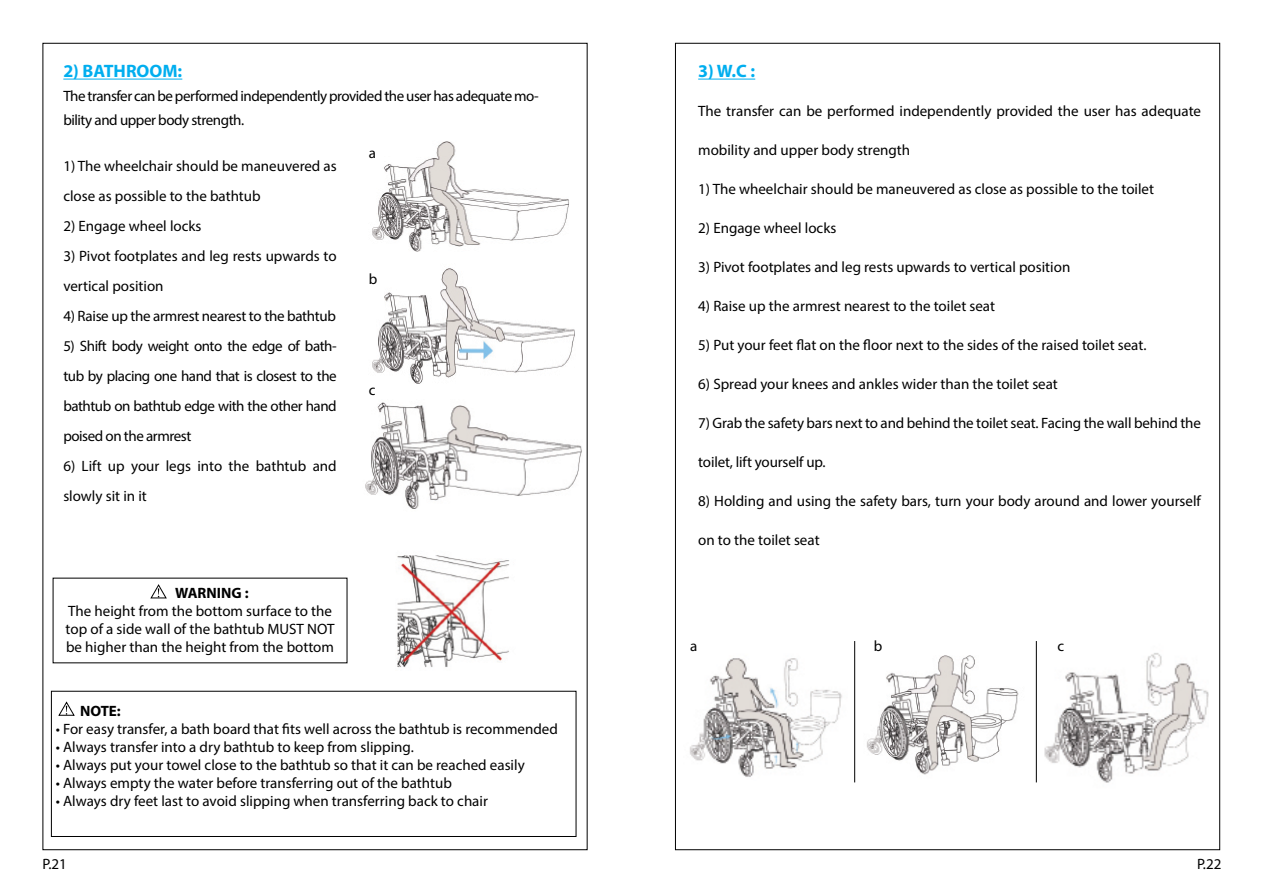
<style>
.page{position:relative;width:1263px;height:893px;background:#fff}
.page>*{position:absolute;margin:0;border:0;box-sizing:border-box;transform-origin:0 0}
.t1{font:700 18px "Myriad Pro";color:#00aeef}
.t2{font:15px/30px "Myriad Pro";color:#000}
.t3{font:15px/24px "Myriad Pro";letter-spacing:-.03em;color:#000}
.t4{font:15px "Myriad Pro";letter-spacing:-.02em;color:#000}
.t5{font:700 15px "Myriad Pro";color:#000}
</style>
<div class="page">
<hr style="left:698px;top:79px;width:57px;height:1px;background:#00aeef">
<img style="left:690px;top:658px;width:152px;height:119px">
<img style="left:867px;top:655px;width:152px;height:120px">
<img style="left:1045px;top:653px;width:164px;height:130px">
<hr style="left:854px;top:641px;width:1px;height:141px;background:#000">
<hr style="left:1036px;top:641px;width:1px;height:141px;background:#000">
<hr style="left:63px;top:79px;width:119px;height:1px;background:#00aeef">
<img style="left:372px;top:141px;width:197px;height:111px">
<img style="left:372px;top:268px;width:203px;height:116px">
<img style="left:365px;top:402px;width:217px;height:107px">
<img style="left:397px;top:555px;width:113px;height:113px">
<svg style="left:150px;top:584px;width:17px;height:15px"></svg>
<div style="left:51px;top:691px;width:525px;height:146px;border:1px solid #000"></div>
<svg style="left:58px;top:701px;width:17px;height:15px"></svg>
<p class="t1" style="left:63px;top:59px;width:120px">2) BATHROOM:</p>
<p class="t3" style="left:63px;top:84px;width:477px">The transfer can be performed independently provided the user has adequate mo&shy;bility and upper body strength.</p>
<p class="t2" style="left:63px;top:151px;width:275px">1) The wheelchair should be maneuvered as close as possible to the bathtub</p>
<p class="t2" style="left:63px;top:211px;width:140px">2) Engage wheel locks</p>
<p class="t2" style="left:63px;top:241px;width:275px">3) Pivot footplates and leg rests upwards to vertical position</p>
<p class="t4" style="left:63px;top:307px;width:274px">4) Raise up the armrest nearest to the bathtub</p>
<p class="t2" style="left:63px;top:331px;width:275px;text-align:justify">5) Shift body weight onto the edge of bath&shy;tub by placing one hand that is closest to the bathtub on bathtub edge with the other hand poised on the armrest</p>
<p class="t2" style="left:63px;top:451px;width:275px">6) Lift up your legs into the bathtub and slowly sit in it</p>
<p class="t2" style="left:369px;top:137px;width:9px">a</p>
<p class="t2" style="left:369px;top:264px;width:10px">b</p>
<p class="t2" style="left:369px;top:375px;width:8px">c</p>
<p class="t5" style="left:175px;top:583px;width:75px">WARNING :</p>
<p class="t2" style="left:66px;top:601px;width:270px;line-height:18px">The height from the bottom surface to the top of a side wall of the bathtub MUST NOT be higher than the height from the bottom</p>
<p class="t5" style="left:80px;top:701px;width:42px">NOTE:</p>
<p class="t2" style="left:56px;top:714px;width:503px">• For easy transfer, a bath board that fits well across the bathtub is recommended</p>
<p class="t2" style="left:56px;top:732px;width:359px">• Always transfer into a dry bathtub to keep from slipping.</p>
<p class="t2" style="left:56px;top:750px;width:470px">• Always put your towel close to the bathtub so that it can be reached easily</p>
<p class="t2" style="left:56px;top:768px;width:398px">• Always empty the water before transferring out of the bathtub</p>
<p class="t2" style="left:56px;top:786px;width:434px">• Always dry feet last to avoid slipping when transferring back to chair</p>
<p class="t1" style="left:698px;top:59px;width:59px">3) W.C :</p>
<p class="t2" style="left:698px;top:96px;width:504px">The transfer can be performed independently provided the user has adequate</p>
<p class="t2" style="left:698px;top:135px;width:213px">mobility and upper body strength</p>
<p class="t2" style="left:698px;top:174px;width:457px">1) The wheelchair should be maneuvered as close as possible to the toilet</p>
<p class="t2" style="left:698px;top:213px;width:140px">2) Engage wheel locks</p>
<p class="t2" style="left:698px;top:252px;width:374px">3) Pivot footplates and leg rests upwards to vertical position</p>
<p class="t2" style="left:698px;top:291px;width:298px">4) Raise up the armrest nearest to the toilet seat</p>
<p class="t2" style="left:698px;top:330px;width:450px">5) Put your feet flat on the floor next to the sides of the raised toilet seat.</p>
<p class="t2" style="left:698px;top:369px;width:361px">6) Spread your knees and ankles wider than the toilet seat</p>
<p class="t2" style="left:698px;top:408px;width:504px">7) Grab the safety bars next to and behind the toilet seat. Facing the wall behind the</p>
<p class="t2" style="left:698px;top:447px;width:129px">toilet, lift yourself up.</p>
<p class="t2" style="left:698px;top:486px;width:504px">8) Holding and using the safety bars, turn your body around and lower yourself</p>
<p class="t2" style="left:698px;top:525px;width:123px">on to the toilet seat</p>
<p class="t2" style="left:690px;top:630px;width:9px">a</p>
<p class="t2" style="left:874px;top:630px;width:10px">b</p>
<p class="t2" style="left:1057px;top:630px;width:8px">c</p>
<p class="t2" style="left:43px;top:849px;width:26px">P.21</p>
<p class="t2" style="left:1197px;top:849px;width:26px">P.22</p>
</div>
